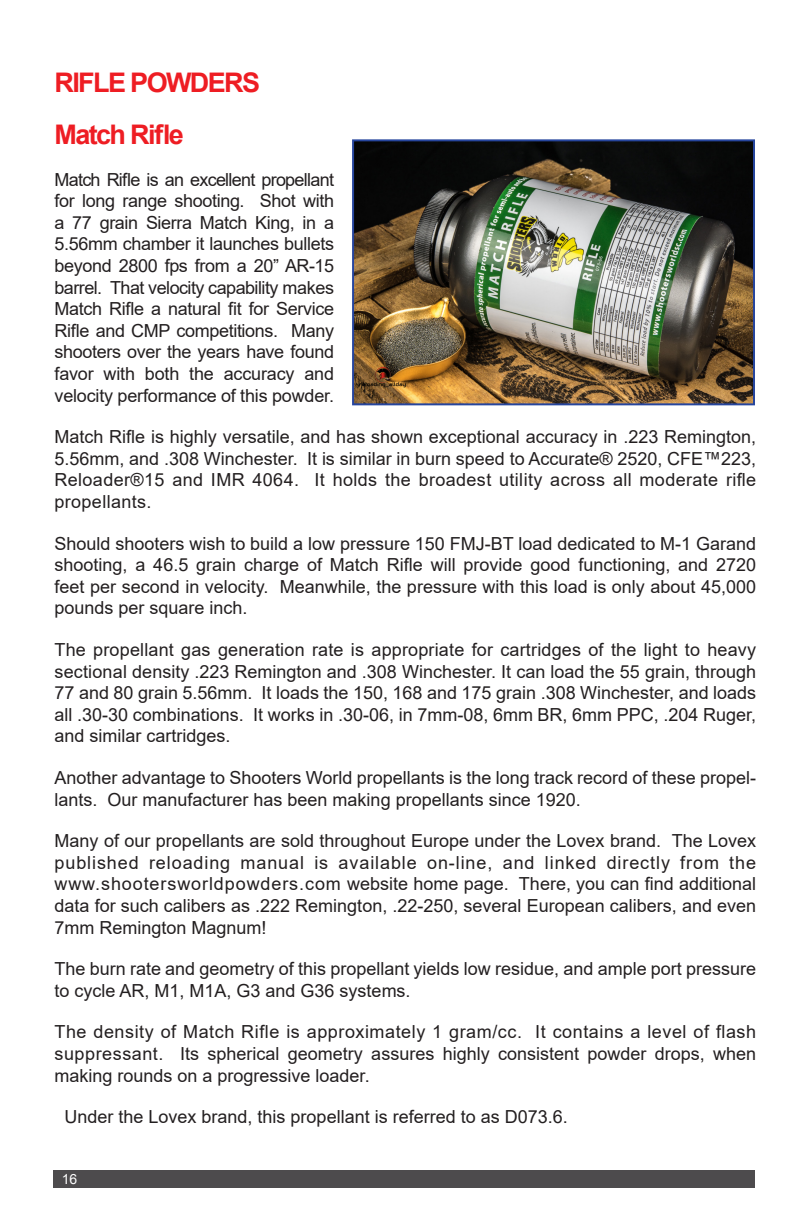
<style>
.page{position:relative;width:792px;height:1224px;background:#fff}
.page>*{position:absolute;margin:0;border:0;box-sizing:border-box;transform-origin:0 0}
.t1{font:700 27px "Arial";letter-spacing:-.06em;color:#ee1d23}
.t2{font:18px/21.6px "Arial";color:#231f20;text-align:justify}
.t3{font:14px "Arial";color:#fff}
</style>
<div class="page">
<div style="left:53px;top:1170px;width:702px;height:18px;background:#4d4b4d"></div>
<img style="left:355px;top:142px;width:397px;height:260px">
<div style="left:352px;top:139px;width:403px;height:266px;border:2px solid #26459d"></div>
<p class="t1" style="left:55px;top:63px;width:207px">RIFLE POWDERS</p>
<p class="t1" style="left:55px;top:116px;width:131px">Match Rifle</p>
<p class="t2" style="left:55px;top:168px;width:281px">Match Rifle is an excellent propellant for long range shooting. Shot with a 77 grain Sierra Match King, in a 5.56mm chamber it launches bullets beyond 2800 fps from a 20” AR-15 barrel. That velocity capability makes Match Rifle a natural fit for Service Rifle and CMP competitions. Many shooters over the years have found favor with both the accuracy and velocity performance of this powder.</p>
<p class="t2" style="left:55px;top:426px;width:703px">Match Rifle is highly versatile, and has shown exceptional accuracy in .223 Remington, 5.56mm, and .308 Winchester. It is similar in burn speed to Accurate® 2520, CFE™223, Reloader®15 and IMR 4064. It holds the broadest utility across all moderate rifle propellants.</p>
<p class="t2" style="left:55px;top:532px;width:703px">Should shooters wish to build a low pressure 150 FMJ-BT load dedicated to M-1 Garand shooting, a 46.5 grain charge of Match Rifle will provide good functioning, and 2720 feet per second in velocity. Meanwhile, the pressure with this load is only about 45,000 pounds per square inch.</p>
<p class="t2" style="left:55px;top:639px;width:703px">The propellant gas generation rate is appropriate for cartridges of the light to heavy sectional density .223 Remington and .308 Winchester. It can load the 55 grain, through 77 and 80 grain 5.56mm. It loads the 150, 168 and 175 grain .308 Winchester, and loads all .30-30 combinations. It works in .30-06, in 7mm-08, 6mm BR, 6mm PPC, .204 Ruger, and similar cartridges.</p>
<p class="t2" style="left:55px;top:767px;width:703px">Another advantage to Shooters World propellants is the long track record of these propel&shy;lants. Our manufacturer has been making propellants since 1920.</p>
<p class="t2" style="left:55px;top:830px;width:703px">Many of our propellants are sold throughout Europe under the Lovex brand. The Lovex published reloading manual is available on-line, and linked directly from the www.shootersworldpowders.com website home page. There, you can find additional data for such calibers as .222 Remington, .22-250, several European calibers, and even 7mm Remington Magnum!</p>
<p class="t2" style="left:55px;top:958px;width:703px">The burn rate and geometry of this propellant yields low residue, and ample port pressure to cycle AR, M1, M1A, G3 and G36 systems.</p>
<p class="t2" style="left:55px;top:1021px;width:703px">The density of Match Rifle is approximately 1 gram/cc. It contains a level of flash suppressant. Its spherical geometry assures highly consistent powder drops, when making rounds on a progressive loader.</p>
<p class="t2" style="left:65px;top:1106px;width:505px">Under the Lovex brand, this propellant is referred to as D073.6.</p>
<p class="t3" style="left:62px;top:1170px;width:17px">16</p>
</div>
